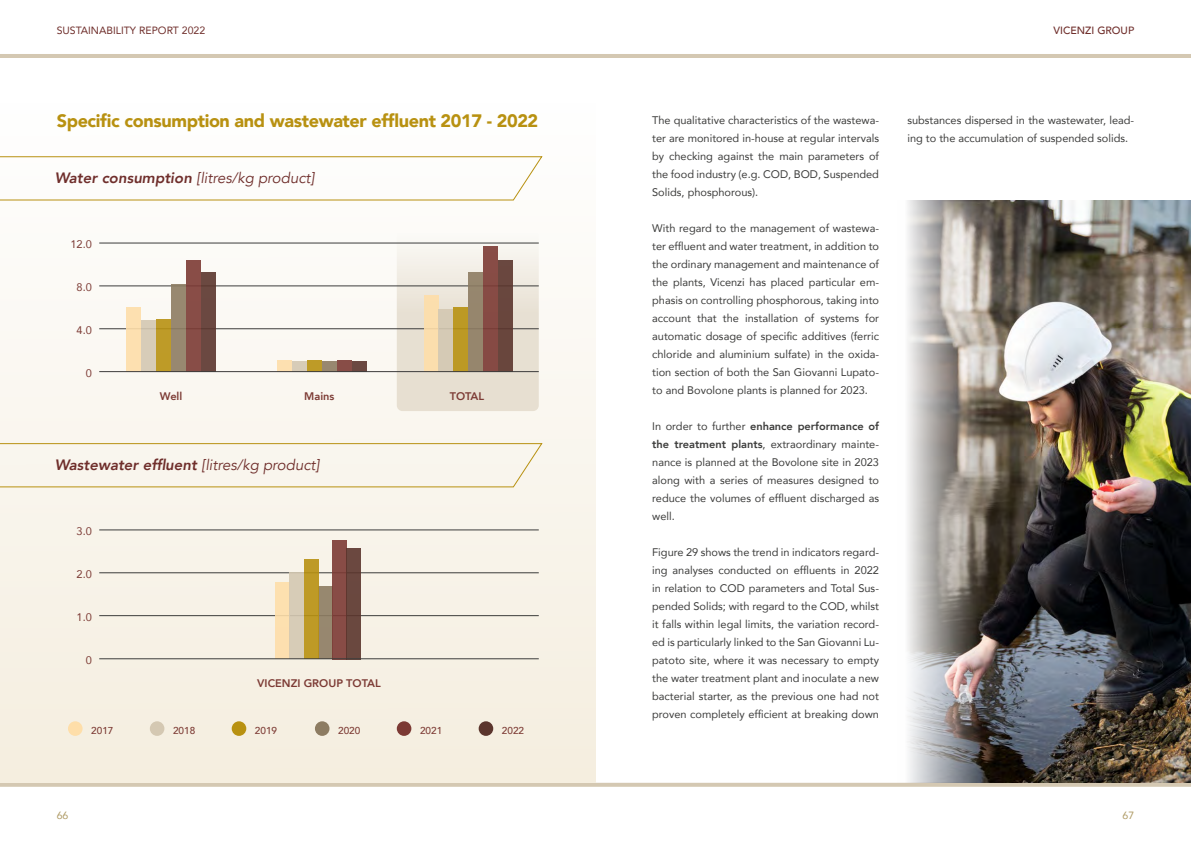
<style>
.page{position:relative;width:1191px;height:842px;background:#fff}
.page>*{position:absolute;margin:0;border:0;box-sizing:border-box;transform-origin:0 0}
.t1{font:900 18px "Avenir";letter-spacing:-.02em;color:#b89111}
.t2{font:italic 800 15px "Avenir";color:#6f2e2b}
.t3{font:italic 15px "Avenir";color:#6f2e2b}
.t4{font:11px/18px "Avenir";color:#3c3c3b;text-align:justify}
.t5{font:800 11px "Avenir";color:#7c3a34}
.t6{font:11px "Avenir";color:#7c3a34}
.t7{font:10.5px "Avenir";color:#6f2e2b}
.t8{font:500 10.5px "Avenir";color:#6f2e2b}
.t9{font:10.5px "Avenir";color:#ae9a64}
.t10{font:500 10px "Avenir";color:#7c3a34}
.s1{font-weight:800}
.s2{font-weight:400}
</style>
<div class="page">
<hr style="left:0;top:54px;width:1191px;height:4px;background:#d4c8b2">
<svg style="left:0;top:783px;width:1191px;height:4px;background:#d6cab5"></svg>
<div style="left:0;top:103px;width:595px;height:680px;background:linear-gradient(to bottom,#fefefe,#f4edde)"></div>
<svg style="left:397px;top:222px;width:142px;height:189px;fill:#eae3d8"></svg>
<hr style="left:99px;top:329px;width:440px;height:1px;background:#3c3c3b">
<hr style="left:99px;top:615px;width:440px;height:1px;background:#3c3c3b">
<hr style="left:99px;top:243px;width:440px;height:1px;background:#3c3c3b">
<hr style="left:99px;top:530px;width:440px;height:1px;background:#3c3c3b">
<hr style="left:99px;top:286px;width:440px;height:1px;background:#3c3c3b">
<hr style="left:99px;top:573px;width:440px;height:1px;background:#3c3c3b">
<svg style="left:0;top:156px;width:543px;height:45px"></svg>
<svg style="left:0;top:443px;width:543px;height:45px;background:#f5f0e3"></svg>
<div style="left:126px;top:307px;width:15px;height:65px;background:#fde0b0"></div>
<div style="left:277px;top:360px;width:15px;height:12px;background:#fde0b0"></div>
<div style="left:423px;top:296px;width:15px;height:76px;background:#fedea9"></div>
<div style="left:275px;top:583px;width:15px;height:76px;background:#fedea9"></div>
<div style="left:171px;top:284px;width:15px;height:88px;background:#988870"></div>
<div style="left:322px;top:361px;width:15px;height:11px;background:#988870"></div>
<div style="left:468px;top:272px;width:15px;height:100px;background:#96866d"></div>
<div style="left:318px;top:587px;width:14px;height:72px;background:#97886f"></div>
<div style="left:141px;top:321px;width:15px;height:51px;background:#d4c8b2"></div>
<div style="left:292px;top:361px;width:15px;height:11px;background:#d4c8b2"></div>
<div style="left:438px;top:310px;width:15px;height:62px;background:#d4c8b2"></div>
<div style="left:290px;top:573px;width:14px;height:86px;background:#d4c8b2"></div>
<div style="left:186px;top:261px;width:15px;height:111px;background:#884d47"></div>
<div style="left:337px;top:360px;width:15px;height:12px;background:#884d47"></div>
<div style="left:483px;top:246px;width:15px;height:126px;background:#874b44"></div>
<div style="left:332px;top:540px;width:14px;height:119px;background:#884c46"></div>
<div style="left:156px;top:319px;width:15px;height:53px;background:#be9b28"></div>
<div style="left:307px;top:360px;width:15px;height:12px;background:#be9b27"></div>
<div style="left:453px;top:307px;width:15px;height:65px;background:#bc9924"></div>
<div style="left:304px;top:559px;width:14px;height:100px;background:#be9a26"></div>
<div style="left:201px;top:272px;width:15px;height:100px;background:#6b4841"></div>
<div style="left:352px;top:361px;width:15px;height:11px;background:#6b4841"></div>
<div style="left:498px;top:261px;width:15px;height:111px;background:#69463d"></div>
<div style="left:346px;top:548px;width:15px;height:111px;background:#6a483f"></div>
<div style="left:315px;top:721px;width:14px;height:15px;background:#8d7c62;border-radius:50%"></div>
<div style="left:68px;top:721px;width:15px;height:15px;background:#fedea9;border-radius:50%"></div>
<div style="left:397px;top:721px;width:14px;height:15px;background:#7c3a34;border-radius:50%"></div>
<div style="left:150px;top:721px;width:14px;height:15px;background:#d4c8b2;border-radius:50%"></div>
<div style="left:478px;top:721px;width:15px;height:15px;background:#5b352d;border-radius:50%"></div>
<div style="left:232px;top:721px;width:14px;height:15px;background:#b89111;border-radius:50%"></div>
<hr style="left:99px;top:371px;width:440px;height:1px;background:#3c3c3b">
<hr style="left:99px;top:658px;width:440px;height:1px;background:#3c3c3b">
<img style="left:897px;top:200px;width:294px;height:583px">
<p class="t7" style="left:57px;top:22px;width:150px">SUSTAINABILITY REPORT 2022</p>
<h1 class="t1" style="left:57px;top:105px;width:483px">Specific consumption and wastewater effluent 2017 - 2022</h1>
<h2 class="t3" style="left:55px;top:169px;width:261px"><span class="s1">Water consumption</span> [litres/kg product]</h2>
<p class="t6" style="left:70px;top:236px;width:23px">12.0</p>
<p class="t6" style="left:77px;top:279px;width:17px">8.0</p>
<p class="t6" style="left:77px;top:321px;width:17px">4.0</p>
<p class="t6" style="left:86px;top:364px;width:8px">0</p>
<p class="t5" style="left:160px;top:388px;width:24px">Well</p>
<p class="t5" style="left:304px;top:388px;width:32px">Mains</p>
<p class="t5" style="left:450px;top:388px;width:36px">TOTAL</p>
<h2 class="t2" style="left:55px;top:456px;width:266px">Wastewater effluent <span class="s2">[litres/kg product]</span></h2>
<p class="t6" style="left:77px;top:522px;width:17px">3.0</p>
<p class="t6" style="left:77px;top:565px;width:17px">2.0</p>
<p class="t6" style="left:77px;top:608px;width:17px">1.0</p>
<p class="t6" style="left:86px;top:651px;width:8px">0</p>
<p class="t5" style="left:257px;top:675px;width:125px">VICENZI GROUP TOTAL</p>
<p class="t10" style="left:91px;top:721px;width:24px">2017</p>
<p class="t10" style="left:173px;top:721px;width:24px">2018</p>
<p class="t10" style="left:255px;top:721px;width:24px">2019</p>
<p class="t10" style="left:338px;top:721px;width:24px">2020</p>
<p class="t10" style="left:420px;top:721px;width:24px">2021</p>
<p class="t10" style="left:502px;top:721px;width:24px">2022</p>
<p class="t8" style="left:1053px;top:21px;width:82px">VICENZI GROUP</p>
<p class="t4" style="left:652px;top:111px;width:228px">The qualitative characteristics of the wastewa&shy;ter are monitored in-house at regular intervals by checking against the main parameters of the food industry (e.g. COD, BOD, Suspended Solids, phosphorous).</p>
<p class="t4" style="left:652px;top:219px;width:228px">With regard to the management of wastewa&shy;ter effluent and water treatment, in addition to the ordinary management and maintenance of the plants, Vicenzi has placed particular em&shy;phasis on controlling phosphorous, taking into account that the installation of systems for automatic dosage of specific additives (ferric chloride and aluminium sulfate) in the oxida&shy;tion section of both the San Giovanni Lupato&shy;to and Bovolone plants is planned for 2023.</p>
<p class="t4" style="left:652px;top:417px;width:228px">In order to further <span class="s1">enhance performance of the treatment plants</span>, extraordinary mainte&shy;nance is planned at the Bovolone site in 2023 along with a series of measures designed to reduce the volumes of effluent discharged as well.</p>
<p class="t4" style="left:652px;top:543px;width:228px">Figure 29 shows the trend in indicators regard&shy;ing analyses conducted on effluents in 2022 in relation to COD parameters and Total Sus&shy;pended Solids; with regard to the COD, whilst it falls within legal limits, the variation record&shy;ed is particularly linked to the San Giovanni Lu&shy;patoto site, where it was necessary to empty the water treatment plant and inoculate a new bacterial starter, as the previous one had not proven completely efficient at breaking down</p>
<p class="t4" style="left:907px;top:111px;width:228px">substances dispersed in the wastewater, lead&shy;ing to the accumulation of suspended solids.</p>
<p class="t9" style="left:57px;top:807px;width:13px">66</p>
<p class="t9" style="left:1122px;top:807px;width:13px">67</p>
</div>
